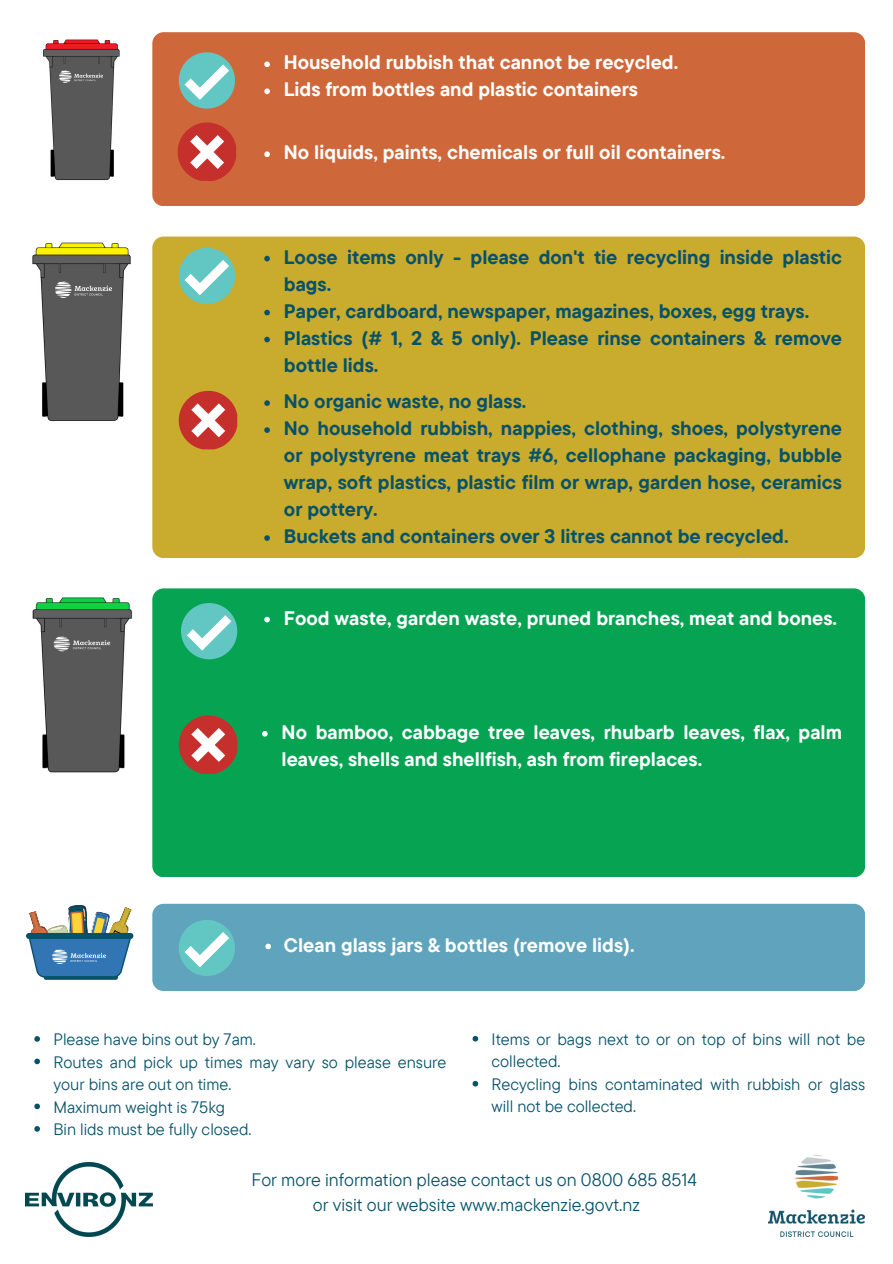
<style>
.page{position:relative;width:893px;height:1264px;background:#fff}
.page>*{position:absolute;margin:0;border:0;box-sizing:border-box;transform-origin:0 0}
.t1{font:700 19.5px/27px "TT Commons Pro";color:#05526a}
.t2{font:700 19.5px/27px "TT Commons Pro";color:#fff}
.t3{font:18px "TT Commons Pro";color:#05526a}
.t4{font:16.5px/22.5px "TT Commons Pro";color:#05526a}
</style>
<div class="page">
<img style="left:768px;top:1155px;width:96px;height:81px">
<svg style="left:34px;top:1036px;width:6px;height:5px"></svg>
<svg style="left:34px;top:1058px;width:6px;height:6px"></svg>
<svg style="left:34px;top:1103px;width:6px;height:6px"></svg>
<svg style="left:34px;top:1126px;width:6px;height:5px"></svg>
<svg style="left:472px;top:1035px;width:6px;height:6px"></svg>
<svg style="left:472px;top:1080px;width:6px;height:6px"></svg>
<img style="left:25px;top:1162px;width:127px;height:74px">
<div style="left:152px;top:32px;width:713px;height:174px;background:#ce683b;border-radius:11px"></div>
<svg style="left:179px;top:52px;width:56px;height:57px"></svg>
<svg style="left:178px;top:122px;width:58px;height:59px"></svg>
<div style="left:152px;top:903px;width:713px;height:88px;background:#5fa3bc;border-radius:11px"></div>
<svg style="left:179px;top:920px;width:56px;height:56px"></svg>
<div style="left:152px;top:236px;width:713px;height:322px;background:#c9ab2d;border-radius:11px"></div>
<svg style="left:179px;top:248px;width:56px;height:56px"></svg>
<svg style="left:179px;top:391px;width:58px;height:58px"></svg>
<img style="left:32px;top:242px;width:121px;height:189px">
<img style="left:56px;top:282px;width:55px;height:15px">
<img style="left:32px;top:597px;width:101px;height:176px">
<div style="left:152px;top:588px;width:713px;height:289px;background:#05a352;border-radius:11px"></div>
<svg style="left:179px;top:715px;width:58px;height:59px"></svg>
<svg style="left:181px;top:603px;width:56px;height:56px"></svg>
<svg style="left:26px;top:905px;width:108px;height:74px"></svg>
<img style="left:53px;top:949px;width:52px;height:14px">
<svg style="left:264px;top:400px;width:6px;height:6px"></svg>
<svg style="left:264px;top:427px;width:6px;height:6px"></svg>
<svg style="left:264px;top:535px;width:6px;height:6px"></svg>
<svg style="left:265px;top:943px;width:6px;height:6px"></svg>
<svg style="left:264px;top:151px;width:6px;height:6px"></svg>
<svg style="left:264px;top:61px;width:6px;height:6px"></svg>
<svg style="left:264px;top:88px;width:6px;height:6px"></svg>
<svg style="left:264px;top:256px;width:6px;height:5px"></svg>
<svg style="left:264px;top:310px;width:6px;height:5px"></svg>
<svg style="left:264px;top:337px;width:6px;height:5px"></svg>
<svg style="left:262px;top:731px;width:5px;height:5px"></svg>
<svg style="left:264px;top:616px;width:6px;height:6px"></svg>
<img style="left:43px;top:39px;width:77px;height:142px">
<img style="left:59px;top:70px;width:44px;height:13px">
<p class="t2" style="left:284px;top:49px;width:396px">Household rubbish that cannot be recycled.</p>
<p class="t2" style="left:284px;top:76px;width:355px">Lids from bottles and plastic containers</p>
<p class="t2" style="left:284px;top:138px;width:443px">No liquids, paints, chemicals or full oil containers.</p>
<p class="t1" style="left:284px;top:243px;width:559px">Loose items only - please don't tie recycling inside plastic bags.</p>
<p class="t1" style="left:284px;top:297px;width:527px">Paper, cardboard, newspaper, magazines, boxes, egg trays.</p>
<p class="t1" style="left:284px;top:324px;width:559px">Plastics (# 1, 2 &amp; 5 only). Please rinse containers &amp; remove bottle lids.</p>
<p class="t1" style="left:284px;top:387px;width:244px">No organic waste, no glass.</p>
<p class="t1" style="left:284px;top:414px;width:559px;text-align:justify">No household rubbish, nappies, clothing, shoes, polystyrene or polystyrene meat trays #6, cellophane packaging, bubble wrap, soft plastics, plastic film or wrap, garden hose, ceramics or pottery.</p>
<p class="t1" style="left:284px;top:522px;width:506px">Buckets and containers over 3 litres cannot be recycled.</p>
<p class="t2" style="left:284px;top:604px;width:554px">Food waste, garden waste, pruned branches, meat and bones.</p>
<p class="t2" style="left:281px;top:718px;width:562px">No bamboo, cabbage tree leaves, rhubarb leaves, flax, palm leaves, shells and shellfish, ash from fireplaces.</p>
<p class="t2" style="left:284px;top:930px;width:352px">Clean glass jars &amp; bottles (remove lids).</p>
<p class="t4" style="left:53px;top:1027px;width:204px">Please have bins out by 7am.</p>
<p class="t4" style="left:53px;top:1050px;width:394px">Routes and pick up times may vary so please ensure your bins are out on time.</p>
<p class="t4" style="left:53px;top:1095px;width:173px">Maximum weight is 75kg</p>
<p class="t4" style="left:53px;top:1117px;width:199px">Bin lids must be fully closed.</p>
<p class="t4" style="left:491px;top:1027px;width:375px">Items or bags next to or on top of bins will not be collected.</p>
<p class="t4" style="left:491px;top:1072px;width:375px">Recycling bins contaminated with rubbish or glass will not be collected.</p>
<p class="t3" style="left:251px;top:1167px;width:447px">For more information please contact us on 0800 685 8514</p>
<p class="t3" style="left:313px;top:1192px;width:328px">or visit our website www.mackenzie.govt.nz</p>
</div>
